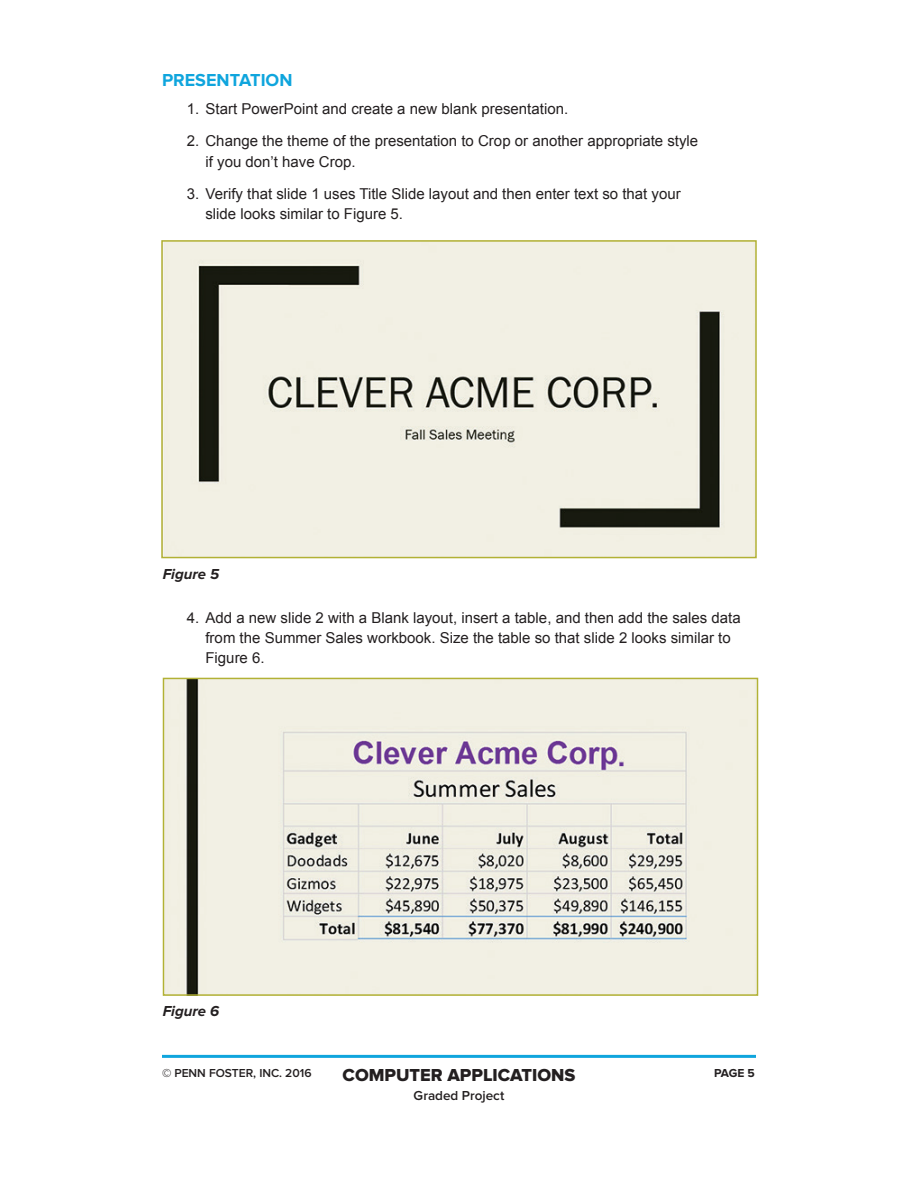
<style>
.page{position:relative;width:918px;height:1188px;background:#fff}
.page>*{position:absolute;margin:0;border:0;box-sizing:border-box;transform-origin:0 0}
.t1{font:18px "Proxima Nova Extrabld";color:#231f20}
.Subhead{font:700 18px "Proxima Nova";color:#0fa5dd}
.Numbered_List_Tier_1{font:15px/20.2px "Arial";color:#231f20}
.t2{font:italic 700 15px "Proxima Nova";color:#231f20}
.t3{font:600 13.5px "Proxima Nova";color:#231f20}
.t4{font:600 12px "Proxima Nova";color:#231f20}
.t5{font:700 12px "Proxima Nova";color:#231f20}
</style>
<div class="page">
<hr style="left:162px;top:1055px;width:594px;height:3px;background:#0fa5dd">
<img style="left:164px;top:243px;width:590px;height:312px">
<div style="left:161px;top:240px;width:596px;height:318px;border:2px solid #b2b135"></div>
<img style="left:166px;top:681px;width:589px;height:312px">
<div style="left:163px;top:678px;width:595px;height:318px;border:2px solid #b2b135"></div>
<p class="Subhead" style="left:162px;top:70px;width:132px">PRESENTATION</p>
<p class="Numbered_List_Tier_1" style="left:187px;top:99px;width:383px">1. Start PowerPoint and create a new blank presentation.</p>
<p class="Numbered_List_Tier_1" style="left:205px;top:131px;width:494px;text-indent:-19px">2. Change the theme of the presentation to Crop or another appropriate style if you don’t have Crop.</p>
<p class="Numbered_List_Tier_1" style="left:205px;top:184px;width:477px;text-indent:-19px">3. Verify that slide 1 uses Title Slide layout and then enter text so that your slide looks similar to Figure 5.</p>
<p class="t2" style="left:163px;top:565px;width:58px">Figure 5</p>
<p class="Numbered_List_Tier_1" style="left:205px;top:607px;width:537px;text-indent:-19px">4. Add a new slide 2 with a Blank layout, insert a table, and then add the sales data from the Summer Sales workbook. Size the table so that slide 2 looks similar to<br>Figure 6.</p>
<p class="t2" style="left:163px;top:1002px;width:58px">Figure 6</p>
<p class="t4" style="left:162px;top:1066px;width:151px">© PENN FOSTER, INC. 2016</p>
<p class="t1" style="left:343px;top:1064px;width:234px">COMPUTER APPLICATIONS</p>
<p class="t5" style="left:714px;top:1066px;width:42px">PAGE 5</p>
<p class="t3" style="left:414px;top:1088px;width:92px">Graded Project</p>
</div>
